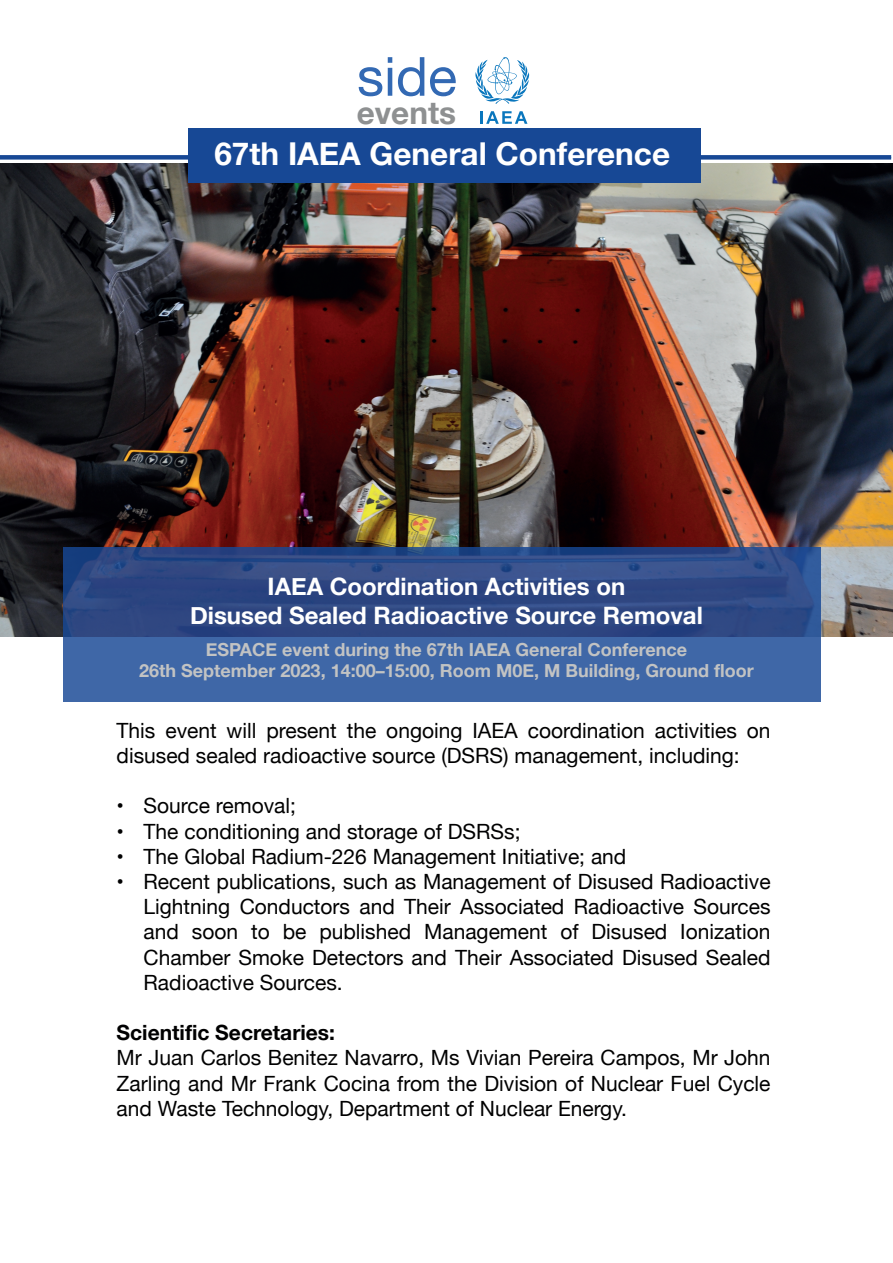
<style>
.page{position:relative;width:893px;height:1263px;background:#fff}
.page>*{position:absolute;margin:0;border:0;box-sizing:border-box;transform-origin:0 0}
.t1{font:54px "Helvetica Neue";color:#3369b3}
.t2{font:700 31.5px "Helvetica Neue";color:#fff}
.t3{font:700 31.5px "Helvetica Neue";color:#8e9091}
.t4{font:700 24px/28.8px "Helvetica Neue";color:#fff;text-align:center}
.t5{font:21px/25.2px "Helvetica Neue";color:#000001;text-align:justify}
.t6{font:700 21px "Helvetica Neue";color:#000001}
.t7{font:700 18px/21.6px "Helvetica Neue";color:#c2c3c3;text-align:center}
</style>
<div class="page">
<img style="left:0;top:163px;width:893px;height:474px">
<svg style="left:63px;top:547px;width:758px;height:155px;background:#355592"></svg>
<div style="left:188px;top:129px;width:513px;height:54px;background:#174895"></div>
<div style="left:0;top:155px;width:190px;height:5px;background:#174895"></div>
<div style="left:697px;top:155px;width:194px;height:5px;background:#174895"></div>
<svg style="left:475px;top:57px;width:54px;height:47px"></svg>
<svg style="left:480px;top:111px;width:47px;height:13px"></svg>
<h1 class="t1" style="left:357px;top:38px;width:102px">side</h1>
<h2 class="t3" style="left:357px;top:88px;width:101px">events</h2>
<h2 class="t2" style="left:214px;top:129px;width:457px">67th IAEA General Conference</h2>
<p class="t4" style="left:190px;top:573px;width:514px">IAEA Coordination Activities on<br>Disused Sealed Radioactive Source Removal</p>
<p class="t7" style="left:139px;top:639px;width:616px">ESPACE event during the 67th IAEA General Conference<br>26th September 2023, 14:00–15:00, Room M0E, M Building, Ground floor</p>
<p class="t5" style="left:117px;top:719px;width:655px">This event will present the ongoing IAEA coordination activities on disused sealed radioactive source (DSRS) management, including:</p>
<p class="t5" style="left:117px;top:794px;width:181px">• Source removal;</p>
<p class="t5" style="left:117px;top:820px;width:405px">• The conditioning and storage of DSRSs;</p>
<p class="t5" style="left:117px;top:845px;width:511px">• The Global Radium-226 Management Initiative; and</p>
<p class="t5" style="left:144px;top:870px;width:628px;text-indent:-27px">• Recent publications, such as Management of Disused Radioactive Lightning Conductors and Their Associated Radioactive Sources and soon to be published Management of Disused Ionization Chamber Smoke Detectors and Their Associated Disused Sealed Radioactive Sources.</p>
<p class="t6" style="left:117px;top:1016px;width:220px">Scientific Secretaries:</p>
<p class="t5" style="left:117px;top:1046px;width:655px">Mr Juan Carlos Benitez Navarro, Ms Vivian Pereira Campos, Mr John Zarling and Mr Frank Cocina from the Division of Nuclear Fuel Cycle and Waste Technology, Department of Nuclear Energy.</p>
</div>
